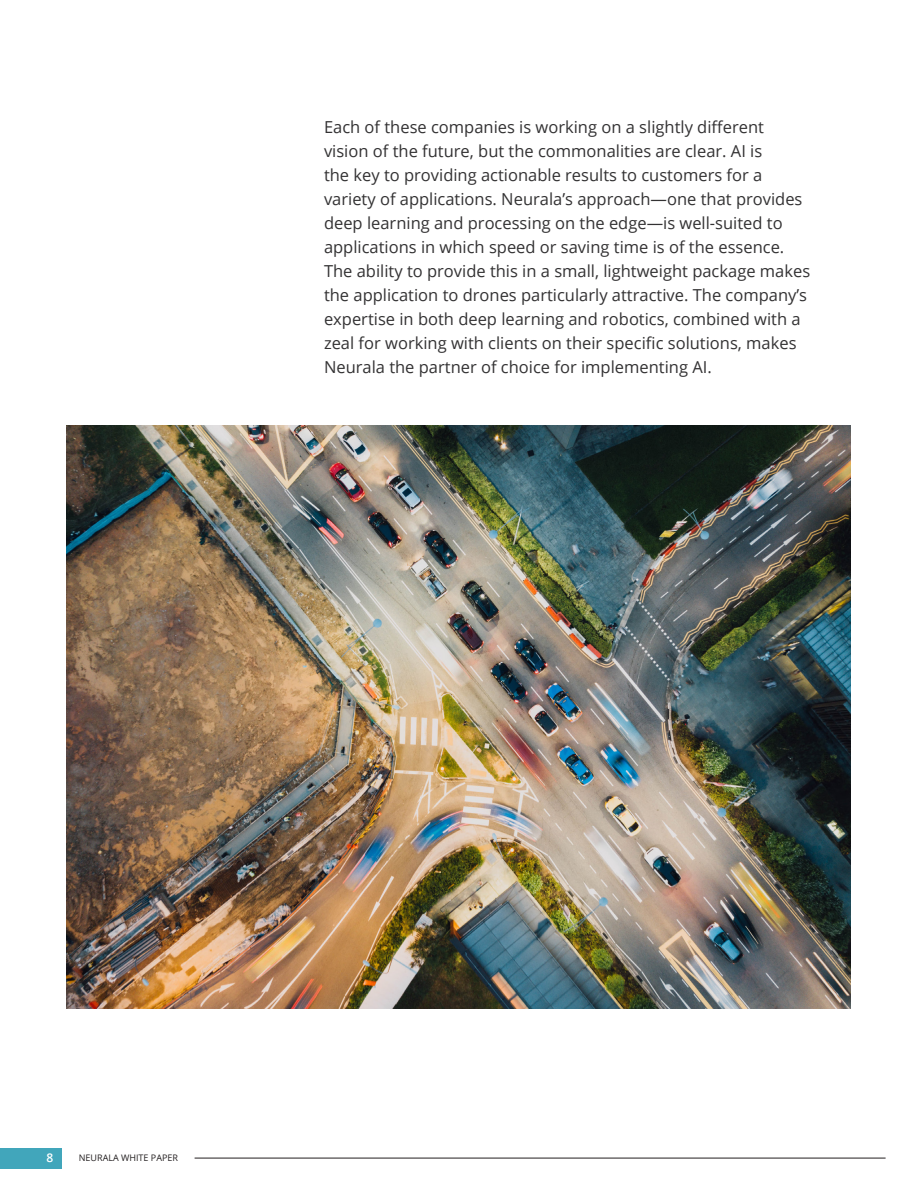
<style>
.page{position:relative;width:918px;height:1188px;background:#fff}
.page>*{position:absolute;margin:0;border:0;box-sizing:border-box;transform-origin:0 0}
.Body_copy{font:16.5px/24px "Open Sans";color:#333233}
.t1{font:600 12px "Open Sans";color:#fff}
.t2{font:9px "Open Sans";color:#231f20}
</style>
<div class="page">
<hr style="left:195px;top:1158px;width:691px;height:1px;background:#231f20">
<div style="left:0;top:1148px;width:62px;height:20px;background:#41a6bb"></div>
<img style="left:67px;top:426px;width:784px;height:583px">
<p class="Body_copy" style="left:324px;top:114px;width:488px">Each of these companies is working on a slightly different vision of the future, but the commonalities are clear. AI is<br>the key to providing actionable results to customers for a variety of applications. Neurala’s approach—one that provides deep learning and processing on the edge—is well-suited to applications in which speed or saving time is of the essence.<br>The ability to provide this in a small, lightweight package makes the application to drones particularly attractive. The company’s expertise in both deep learning and robotics, combined with a zeal for working with clients on their specific solutions, makes Neurala the partner of choice for implementing AI.</p>
<p class="t1" style="left:46px;top:1149px;width:8px">8</p>
<p class="t2" style="left:79px;top:1152px;width:101px">NEURALA WHITE PAPER</p>
</div>
